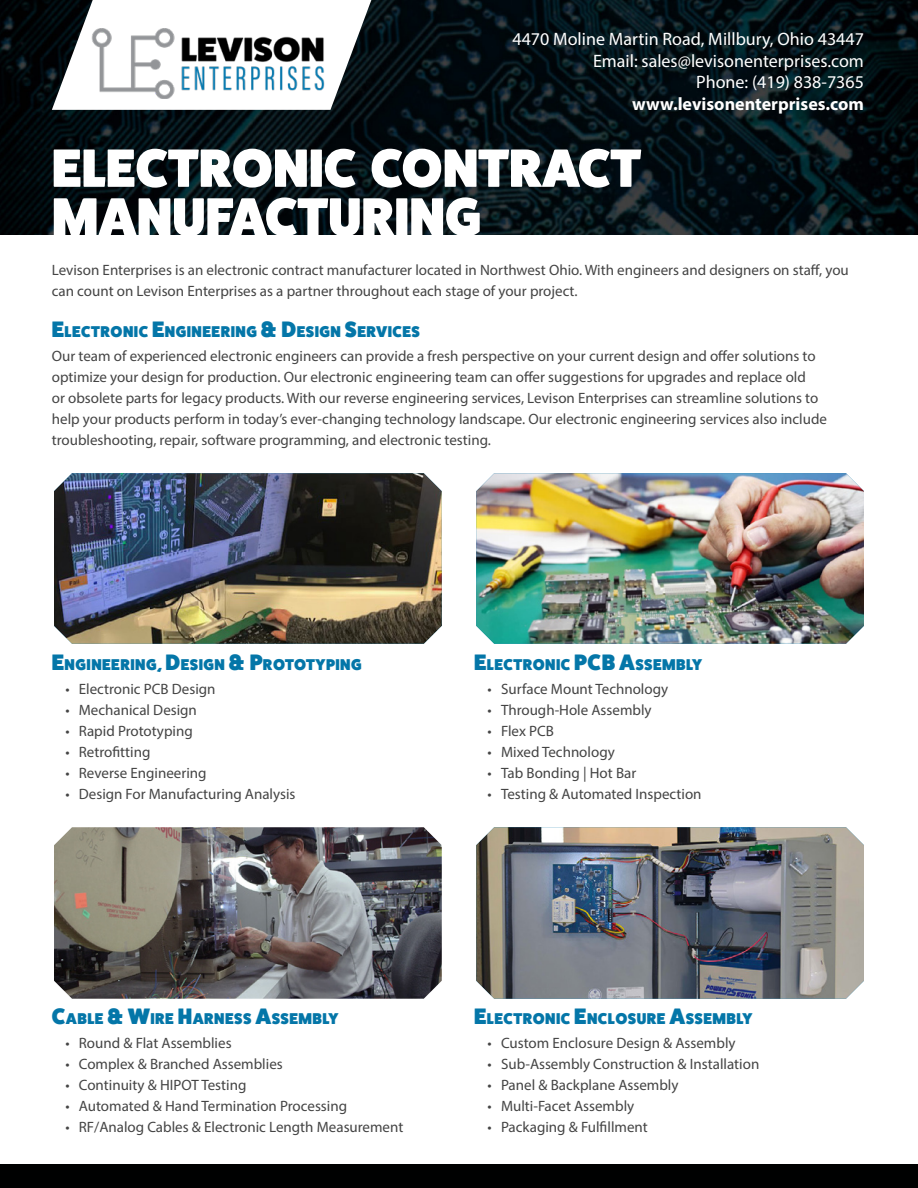
<style>
.page{position:relative;width:918px;height:1188px;background:#fff}
.page>*{position:absolute;margin:0;border:0;box-sizing:border-box;transform-origin:0 0}
.t1{font:54.15px/48.8px "Fat Frank";color:#fff}
.t2{font:18px/21.6px "Myriad Pro";color:#fff;text-align:right}
.t3{font:700 18px "Myriad Pro";color:#fff}
.t4{font:15.75px "Fat Frank";letter-spacing:.03em;color:#0476a8}
.t5{font:15px/21px "Myriad Pro";color:#444}
.s1{font-size:22.5px}
</style>
<div class="page">
<div style="left:0;top:1165px;width:918px;height:23px;background:#000101"></div>
<img style="left:0;top:0;width:918px;height:234px">
<svg style="left:52px;top:0;width:319px;height:110px"></svg>
<img style="left:92px;top:28px;width:233px;height:71px">
<img style="left:54px;top:473px;width:388px;height:171px">
<img style="left:54px;top:827px;width:388px;height:172px">
<img style="left:476px;top:473px;width:388px;height:171px">
<img style="left:476px;top:827px;width:388px;height:172px">
<p class="t2" style="left:512px;top:28px;width:353px">4470 Moline Martin Road, Millbury, Ohio 43447<br>Email: sales@levisonenterprises.com<br>Phone: (419) 838-7365</p>
<p class="t3" style="left:632px;top:92px;width:233px">www.levisonenterprises.com</p>
<h1 class="t1" style="left:52px;top:143px;width:591px">ELECTRONIC CONTRACT<br>MANUFACTURING</h1>
<p class="t5" style="left:52px;top:259px;width:799px">Levison Enterprises is an electronic contract manufacturer located in Northwest Ohio. With engineers and designers on staff, you can count on Levison Enterprises as a partner throughout each stage of your project.</p>
<p class="t4" style="left:52px;top:322px;width:370px"><span class="s1">E</span>LECTRONIC <span class="s1">E</span>NGINEERING <span class="s1">&amp; D</span>ESIGN <span class="s1">S</span>ERVICES</p>
<p class="t5" style="left:52px;top:345px;width:777px">Our team of experienced electronic engineers can provide a fresh perspective on your current design and offer solutions to optimize your design for production. Our electronic engineering team can offer suggestions for upgrades and replace old<br>or obsolete parts for legacy products. With our reverse engineering services, Levison Enterprises can streamline solutions to help your products perform in today’s ever-changing technology landscape. Our electronic engineering services also include troubleshooting, repair, software programming, and electronic testing.</p>
<p class="t4" style="left:52px;top:655px;width:311px"><span class="s1">E</span>NGINEERING<span class="s1">, D</span>ESIGN <span class="s1">&amp; P</span>ROTOTYPING</p>
<p class="t5" style="left:65px;top:678px;width:152px">• Electronic PCB Design</p>
<p class="t5" style="left:65px;top:699px;width:133px">• Mechanical Design</p>
<p class="t5" style="left:65px;top:720px;width:129px">• Rapid Prototyping</p>
<p class="t5" style="left:65px;top:741px;width:87px">• Retrofitting</p>
<p class="t5" style="left:65px;top:762px;width:143px">• Reverse Engineering</p>
<p class="t5" style="left:65px;top:783px;width:232px">• Design For Manufacturing Analysis</p>
<p class="t4" style="left:474px;top:655px;width:230px"><span class="s1">E</span>LECTRONIC <span class="s1">PCB A</span>SSEMBLY</p>
<p class="t5" style="left:488px;top:678px;width:182px">• Surface Mount Technology</p>
<p class="t5" style="left:488px;top:699px;width:166px">• Through-Hole Assembly</p>
<p class="t5" style="left:488px;top:720px;width:68px">• Flex PCB</p>
<p class="t5" style="left:488px;top:741px;width:129px">• Mixed Technology</p>
<p class="t5" style="left:488px;top:762px;width:150px">• Tab Bonding | Hot Bar</p>
<p class="t5" style="left:488px;top:783px;width:216px">• Testing &amp; Automated Inspection</p>
<p class="t4" style="left:52px;top:1009px;width:288px"><span class="s1">C</span>ABLE <span class="s1">&amp; W</span>IRE <span class="s1">H</span>ARNESS <span class="s1">A</span>SSEMBLY</p>
<p class="t5" style="left:65px;top:1032px;width:168px">• Round &amp; Flat Assemblies</p>
<p class="t5" style="left:65px;top:1053px;width:219px">• Complex &amp; Branched Assemblies</p>
<p class="t5" style="left:65px;top:1074px;width:183px">• Continuity &amp; HIPOT Testing</p>
<p class="t5" style="left:65px;top:1095px;width:283px">• Automated &amp; Hand Termination Processing</p>
<p class="t5" style="left:65px;top:1116px;width:340px">• RF/Analog Cables &amp; Electronic Length Measurement</p>
<p class="t4" style="left:474px;top:1009px;width:280px"><span class="s1">E</span>LECTRONIC <span class="s1">E</span>NCLOSURE <span class="s1">A</span>SSEMBLY</p>
<p class="t5" style="left:488px;top:1032px;width:250px">• Custom Enclosure Design &amp; Assembly</p>
<p class="t5" style="left:488px;top:1053px;width:273px">• Sub-Assembly Construction &amp; Installation</p>
<p class="t5" style="left:488px;top:1074px;width:192px">• Panel &amp; Backplane Assembly</p>
<p class="t5" style="left:488px;top:1095px;width:148px">• Multi-Facet Assembly</p>
<p class="t5" style="left:488px;top:1116px;width:162px">• Packaging &amp; Fulfillment</p>
</div>
